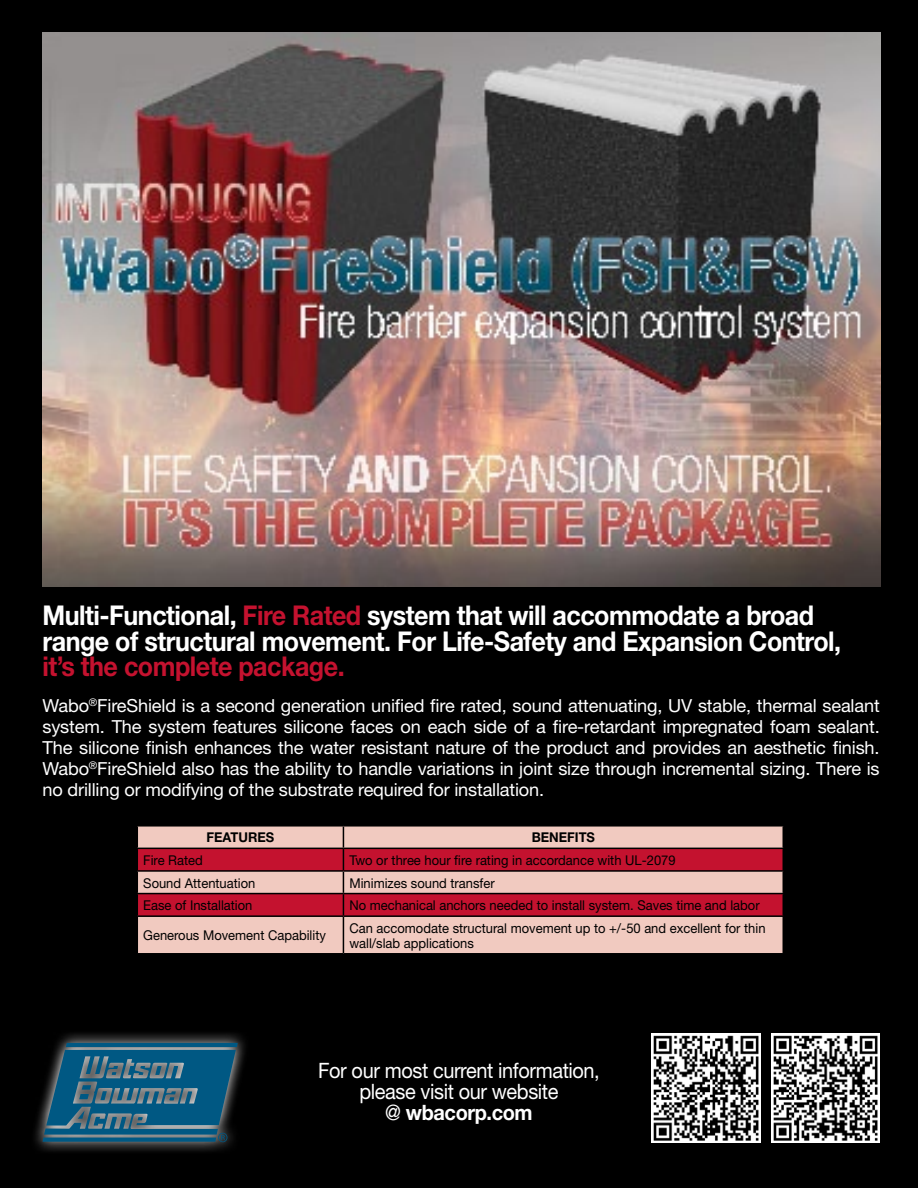
<style>
.page{position:relative;width:918px;height:1188px;background:#000}
.page>*{position:absolute;margin:0;border:0;box-sizing:border-box;transform-origin:0 0}
.t1{font:700 27.3px/25.5px "Helvetica Neue";letter-spacing:-.02em;color:#fff;scale:.92 1}
.t2{font:700 27.3px "Helvetica Neue";letter-spacing:-.02em;color:#c4122f;scale:.92 1}
.t3{font:21.15px/21px "Helvetica Neue";letter-spacing:-.02em;color:#fff;text-align:center;scale:.94 1}
.t4{font:18px/21px "Helvetica Neue";letter-spacing:-.01em;color:#fff;text-align:justify}
.t5{font:13.5px/15px "Helvetica Neue";color:#000;scale:.96 1}
.t6{font:700 13.5px "Helvetica Neue";color:#000;scale:.96 1}
.s1{color:#c4122f}
.s2{font-weight:700}
</style>
<div class="page">
<img style="left:42px;top:33px;width:838px;height:554px">
<svg style="left:35px;top:1033px;width:210px;height:118px"></svg>
<svg style="left:43px;top:1043px;width:195px;height:99px;background:#285f7b"></svg>
<div style="left:138px;top:917px;width:645px;height:36px;background:#f1cac0"></div>
<svg style="left:137px;top:827px;width:647px;height:88px;background:#cd6770"></svg>
<hr style="left:343px;top:917px;width:1px;height:36px;background:#000">
<img style="left:652px;top:1034px;width:108px;height:108px">
<img style="left:771px;top:1034px;width:109px;height:108px">
<h1 class="t1" style="left:43px;top:602px;width:870px">Multi-Functional, <span class="s1">Fire Rated</span> system that will accommodate a broad range of structural movement. For Life-Safety and Expansion Control,</h1>
<h1 class="t2" style="left:43px;top:650px;width:330px">it’s the complete package.</h1>
<p class="t4" style="left:43px;top:695px;width:839px">Wabo<sup>®</sup>FireShield is a second generation unified fire rated, sound attenuating, UV stable, thermal sealant system. The system features silicone faces on each side of a fire-retardant impregnated foam sealant.<br>The silicone finish enhances the water resistant nature of the product and provides an aesthetic finish.<br>Wabo<sup>®</sup>FireShield also has the ability to handle variations in joint size through incremental sizing. There is no drilling or modifying of the substrate required for installation.</p>
<p class="t6" style="left:207px;top:829px;width:53px">Features</p>
<p class="t6" style="left:532px;top:829px;width:66px">Benefits</p>
<p class="t5" style="left:143px;top:852px;width:64px">Fire Rated</p>
<p class="t5" style="left:349px;top:852px;width:341px">Two or three hour fire rating in accordance with UL-2079</p>
<p class="t5" style="left:143px;top:875px;width:118px">Sound Attentuation</p>
<p class="t5" style="left:349px;top:875px;width:153px">Minimizes sound transfer</p>
<p class="t5" style="left:143px;top:898px;width:115px">Ease of Installation</p>
<p class="t5" style="left:349px;top:898px;width:429px">No mechanical anchors needed to install system. Saves time and labor</p>
<p class="t5" style="left:143px;top:928px;width:192px">Generous Movement Capability</p>
<p class="t5" style="left:349px;top:920px;width:435px">Can accomodate structural movement up to +/-50 and excellent for thin wall/slab applications</p>
<p class="t3" style="left:318px;top:1060px;width:301px">For our most current information, please visit our website<br>@ <span class="s2">wbacorp.com</span></p>
</div>
